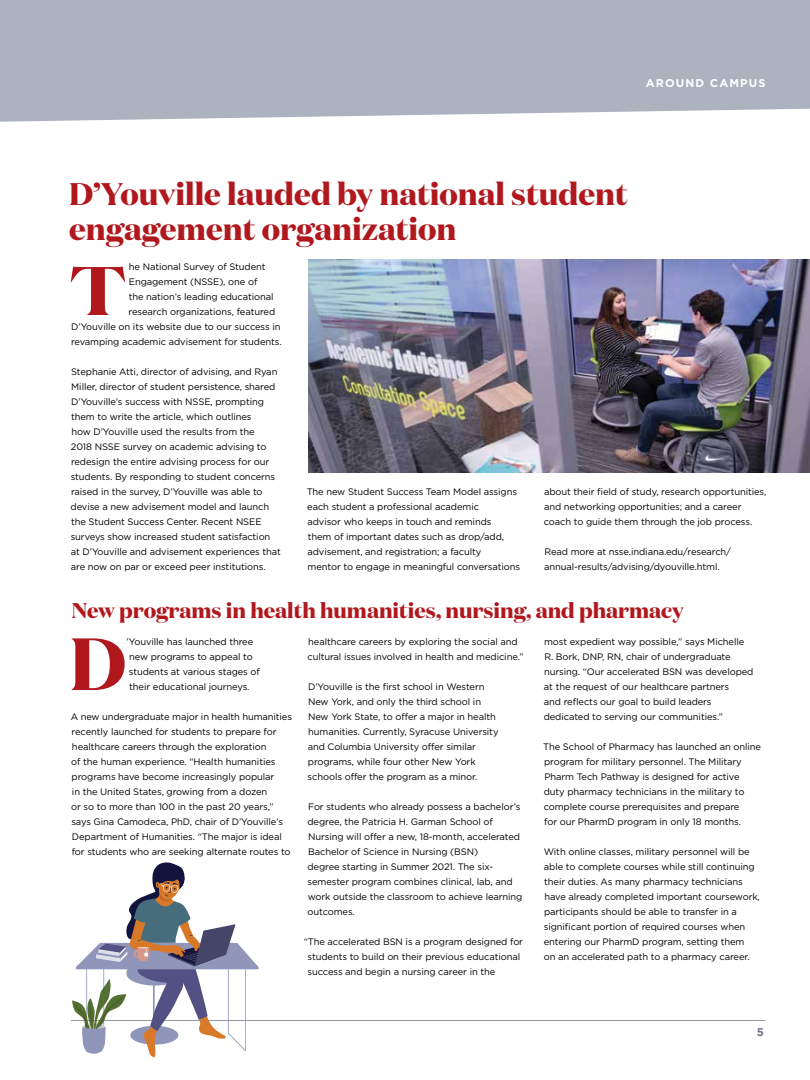
<style>
.page{position:relative;width:810px;height:1080px;background:#fff}
.page>*{position:absolute;margin:0;border:0;box-sizing:border-box;transform-origin:0 0}
.t1{font:700 73.62px "Domaine Display";color:#b1181e}
.t2{font:700 68.5px "Domaine Display";color:#b1181e;scale:1.08 1}
.t3{font:700 31.25px/35px "Domaine Display";color:#b1181e}
.t4{font:700 21.25px "Domaine Display";color:#b1181e}
.t5{font:700 11.25px "Gotham";letter-spacing:.1em;color:#fff}
.t6{font:700 11.25px "Gotham";color:#6d7785}
.t7{font:9.38px/15px "Gotham";letter-spacing:-.01em;color:#000}
</style>
<div class="page">
<hr style="left:71px;top:1020px;width:694px;height:1px;background:#6d7785">
<div style="left:0;top:0;width:810px;height:122px;background:#acb3be"></div>
<img style="left:308px;top:259px;width:502px;height:213px">
<svg style="left:72px;top:862px;width:187px;height:195px"></svg>
<p class="t5" style="left:646px;top:76px;width:121px">AROUND CAMPUS</p>
<h3 class="t3" style="left:69px;top:176px;width:560px">D’Youville lauded by national student engagement organization</h3>
<h2 class="t2" style="left:70px;top:246px;width:54px">T</h2>
<p class="t7" style="left:129px;top:259px;width:138px">he National Survey of Student</p>
<p class="t7" style="left:129px;top:274px;width:130px">Engagement (NSSE), one of</p>
<p class="t7" style="left:129px;top:289px;width:147px">the nation’s leading educational</p>
<p class="t7" style="left:129px;top:304px;width:148px">research organizations, featured</p>
<p class="t7" style="left:71px;top:319px;width:211px">D’Youville on its website due to our success in</p>
<p class="t7" style="left:71px;top:334px;width:212px">revamping academic advisement for students.</p>
<p class="t7" style="left:71px;top:364px;width:212px">Stephanie Atti, director of advising, and Ryan Miller, director of student persistence, shared D’Youville’s success with NSSE, prompting them to write the article, which outlines<br>how D’Youville used the results from the<br>2018 NSSE survey on academic advising to redesign the entire advising process for our students. By responding to student concerns raised in the survey, D’Youville was able to devise a new advisement model and launch the Student Success Center. Recent NSEE surveys show increased student satisfaction at D’Youville and advisement experiences that are now on par or exceed peer institutions.</p>
<p class="t7" style="left:307px;top:484px;width:215px">The new Student Success Team Model assigns each student a professional academic<br>advisor who keeps in touch and reminds<br>them of important dates such as drop/add, advisement, and registration; a faculty<br>mentor to engage in meaningful conversations</p>
<p class="t7" style="left:544px;top:484px;width:224px">about their field of study, research opportunities, and networking opportunities; and a career coach to guide them through the job process.</p>
<p class="t7" style="left:544px;top:544px;width:188px">Read more at nsse.indiana.edu/research/ annual-results/advising/dyouville.html.</p>
<h3 class="t4" style="left:72px;top:597px;width:613px">New programs in health humanities, nursing, and pharmacy</h3>
<h1 class="t1" style="left:69px;top:616px;width:59px">D</h1>
<p class="t7" style="left:127px;top:634px;width:135px">’Youville has launched three new programs to appeal to students at various stages of their educational journeys.</p>
<p class="t7" style="left:71px;top:709px;width:223px">A new undergraduate major in health humanities recently launched for students to prepare for healthcare careers through the exploration<br>of the human experience. “Health humanities programs have become increasingly popular<br>in the United States, growing from a dozen<br>or so to more than 100 in the past 20 years,” says Gina Camodeca, PhD, chair of D’Youville’s Department of Humanities. “The major is ideal for students who are seeking alternate routes to</p>
<p class="t7" style="left:307px;top:634px;width:218px">healthcare careers by exploring the social and cultural issues involved in health and medicine.”</p>
<p class="t7" style="left:308px;top:679px;width:192px">D’Youville is the first school in Western New York, and only the third school in New York State, to offer a major in health humanities. Currently, Syracuse University and Columbia University offer similar programs, while four other New York schools offer the program as a minor.</p>
<p class="t7" style="left:307px;top:799px;width:217px">For students who already possess a bachelor’s degree, the Patricia H. Garman School of Nursing will offer a new, 18-month, accelerated Bachelor of Science in Nursing (BSN)<br>degree starting in Summer 2021. The six&shy;semester program combines clinical, lab, and work outside the classroom to achieve learning outcomes.</p>
<p class="t7" style="left:308px;top:934px;width:217px;text-indent:-4px">“The accelerated BSN is a program designed for students to build on their previous educational success and begin a nursing career in the</p>
<p class="t7" style="left:544px;top:634px;width:211px">most expedient way possible,” says Michelle R. Bork, DNP, RN, chair of undergraduate nursing. “Our accelerated BSN was developed at the request of our healthcare partners<br>and reflects our goal to build leaders dedicated to serving our communities.”</p>
<p class="t7" style="left:543px;top:739px;width:219px">The School of Pharmacy has launched an online program for military personnel. The Military Pharm Tech Pathway is designed for active duty pharmacy technicians in the military to complete course prerequisites and prepare<br>for our PharmD program in only 18 months.</p>
<p class="t7" style="left:544px;top:844px;width:218px">With online classes, military personnel will be able to complete courses while still continuing their duties. As many pharmacy technicians have already completed important coursework, participants should be able to transfer in a significant portion of required courses when entering our PharmD program, setting them<br>on an accelerated path to a pharmacy career.</p>
<p class="t6" style="left:757px;top:1025px;width:9px">5</p>
</div>
